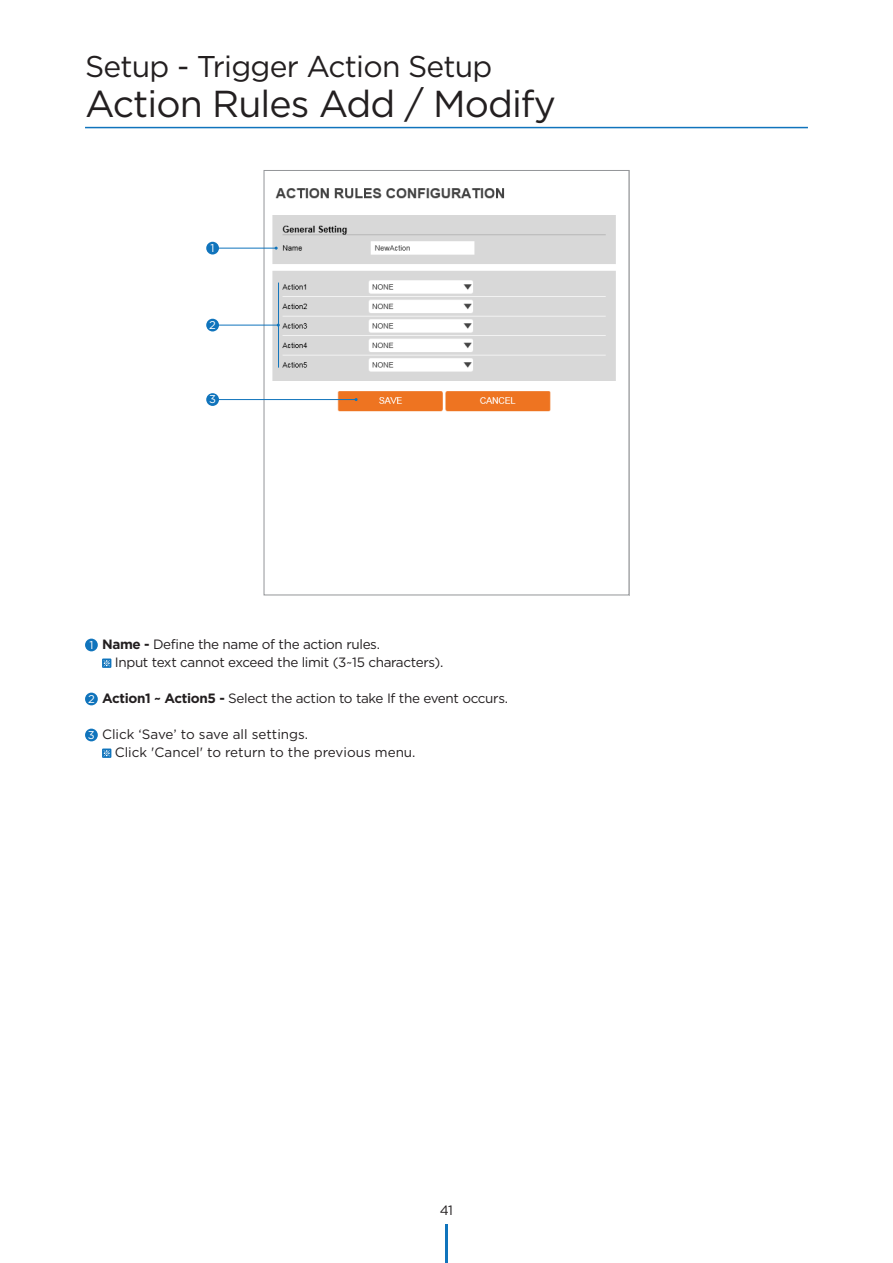
<style>
.page{position:relative;width:893px;height:1263px;background:#fff}
.page>*{position:absolute;margin:0;border:0;box-sizing:border-box;transform-origin:0 0}
.t1{font:37.5px "Gotham";letter-spacing:-.025em;color:#231f20}
.t2{font:30px "Gotham";letter-spacing:-.025em;color:#231f20}
.t3{font:13.5px "Gotham";letter-spacing:-.025em;color:#231f20}
.t4{font:13.5px "Gotham";color:#231f20}
.t5{font:11.25px "Gotham";color:#fff}
.s1{font-weight:700}
</style>
<div class="page">
<hr style="left:85px;top:127px;width:723px;height:1px;background:#1074bc">
<hr style="left:445px;top:1225px;width:3px;height:38px;background:#1074bc">
<img style="left:266px;top:188px;width:350px;height:224px">
<div style="left:264px;top:170px;width:365px;height:425px;border:1px solid #939598"></div>
<hr style="left:213px;top:248px;width:63px;height:1px;background:#1074bc">
<div style="left:206px;top:242px;width:13px;height:12px;background:#1074bc;border-radius:50%"></div>
<hr style="left:213px;top:325px;width:65px;height:1px;background:#1074bc">
<div style="left:206px;top:319px;width:13px;height:12px;background:#1074bc;border-radius:50%"></div>
<hr style="left:278px;top:283px;width:1px;height:85px;background:#1074bc">
<hr style="left:213px;top:399px;width:143px;height:1px;background:#1074bc">
<div style="left:206px;top:393px;width:13px;height:13px;background:#1074bc;border-radius:50%"></div>
<div style="left:85px;top:639px;width:13px;height:12px;background:#1074bc;border-radius:50%"></div>
<svg style="left:102px;top:658px;width:9px;height:10px"></svg>
<svg style="left:103px;top:660px;width:7px;height:6px"></svg>
<div style="left:85px;top:693px;width:13px;height:12px;background:#1074bc;border-radius:50%"></div>
<div style="left:85px;top:729px;width:13px;height:12px;background:#1074bc;border-radius:50%"></div>
<svg style="left:102px;top:748px;width:9px;height:10px"></svg>
<svg style="left:103px;top:750px;width:7px;height:6px"></svg>
<p class="t2" style="left:85px;top:47px;width:409px">Setup - Trigger Action Setup</p>
<p class="t1" style="left:85px;top:80px;width:472px">Action Rules Add / Modify</p>
<p class="t5" style="left:211px;top:241px;width:6px">1</p>
<p class="t5" style="left:209px;top:318px;width:8px">2</p>
<p class="t5" style="left:209px;top:392px;width:8px">3</p>
<p class="t5" style="left:89px;top:638px;width:6px">1</p>
<p class="t3" style="left:102px;top:636px;width:279px"><span class="s1">Name -</span> Define the name of the action rules.</p>
<p class="t3" style="left:115px;top:654px;width:330px">Input text cannot exceed the limit (3~15 characters).</p>
<p class="t5" style="left:88px;top:692px;width:8px">2</p>
<p class="t3" style="left:102px;top:690px;width:408px"><span class="s1">Action1 ~ Action5 -</span> Select the action to take If the event occurs.</p>
<p class="t5" style="left:88px;top:728px;width:8px">3</p>
<p class="t4" style="left:102px;top:726px;width:208px">Click ‘Save’ to save all settings.</p>
<p class="t4" style="left:115px;top:744px;width:302px">Click 'Cancel' to return to the previous menu.</p>
<p class="t3" style="left:440px;top:1201px;width:15px">41</p>
</div>
